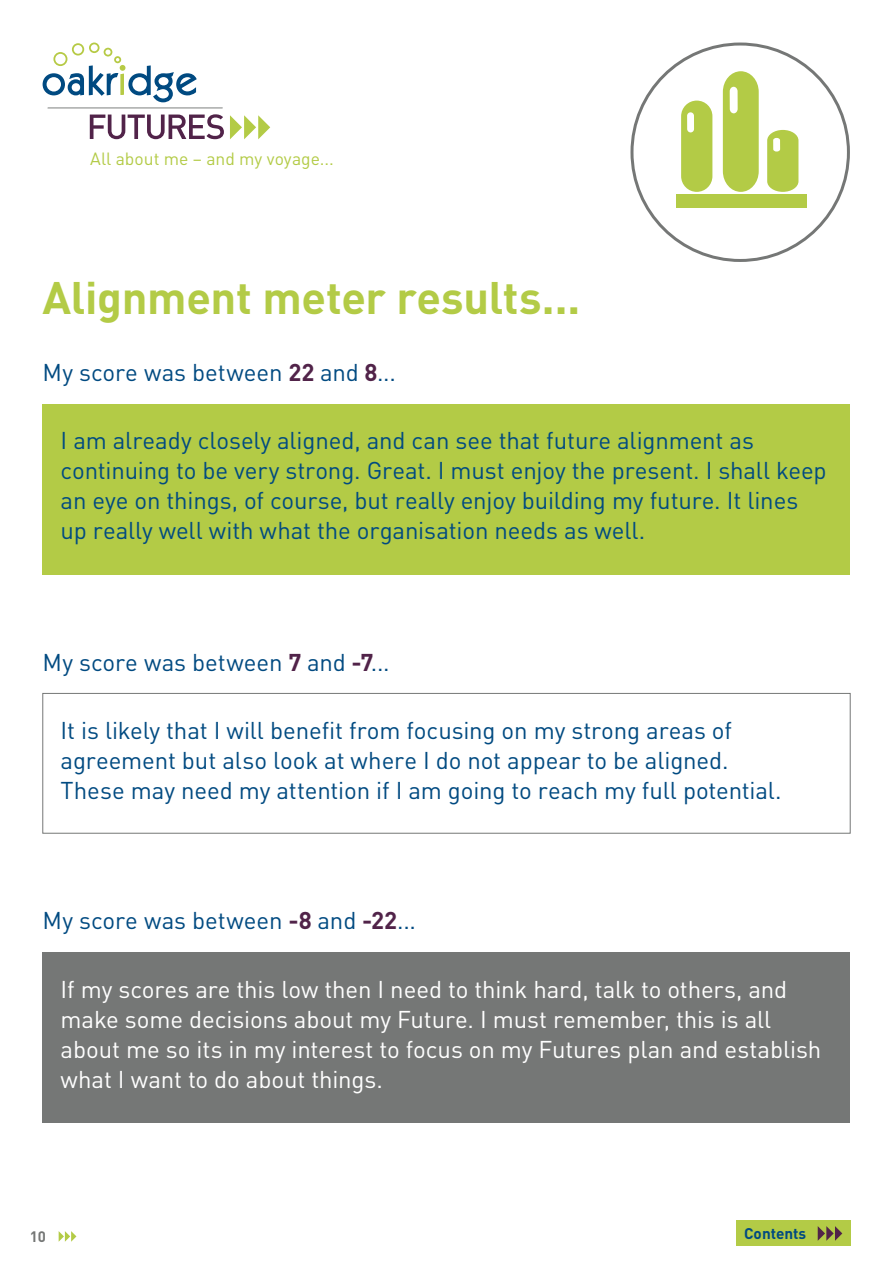
<style>
.page{position:relative;width:893px;height:1263px;background:#fff}
.page>*{position:absolute;margin:0;border:0;box-sizing:border-box;transform-origin:0 0}
.t1{font:700 45px "DIN";letter-spacing:-.01em;color:#b3cb46}
.t2{font:24px/30px "DIN";letter-spacing:-.005em;color:#004a81}
.t3{font:24px/30px "DIN";letter-spacing:-.005em;color:#fff}
.t4{font:17.55px "DIN";color:#b3cb46}
.t5{font:700 15.3px "DIN";color:#004a81}
.t6{font:700 15px "DIN Pro";color:#757776}
.s1{font-weight:700;color:#512349}
</style>
<div class="page">
<svg style="left:59px;top:1231px;width:17px;height:11px"></svg>
<div style="left:736px;top:1221px;width:114px;height:25px;background:#b3cb46"></div>
<svg style="left:818px;top:1226px;width:24px;height:15px"></svg>
<svg style="left:43px;top:43px;width:154px;height:60px"></svg>
<hr style="left:48px;top:107px;width:175px;height:1px;background:#757776">
<svg style="left:90px;top:114px;width:134px;height:25px"></svg>
<svg style="left:230px;top:115px;width:40px;height:24px"></svg>
<hr style="left:736px;top:1220px;width:114px;height:1px;background:#b3cb46">
<div style="left:43px;top:693px;width:807px;height:140px;border:1px solid #757776"></div>
<div style="left:43px;top:404px;width:807px;height:170px;background:#b3cb46"></div>
<div style="left:43px;top:952px;width:807px;height:170px;background:#757776"></div>
<svg style="left:681px;top:101px;width:31px;height:91px;background:#bbd15b"></svg>
<svg style="left:767px;top:130px;width:31px;height:62px;background:#bcd15c"></svg>
<svg style="left:723px;top:71px;width:36px;height:121px;background:#bcd15d"></svg>
<div style="left:677px;top:194px;width:130px;height:13px;background:#b3cb46"></div>
<p class="t4" style="left:90px;top:148px;width:245px">All about me – and my voyage...</p>
<p class="t1" style="left:43px;top:268px;width:539px">Alignment meter results...</p>
<p class="t2" style="left:43px;top:357px;width:355px">My score was between <span class="s1">22</span> and <span class="s1">8</span>...</p>
<p class="t2" style="left:61px;top:425px;width:768px">I am already closely aligned, and can see that future alignment as continuing to be very strong. Great. I must enjoy the present. I shall keep an eye on things, of course, but really enjoy building my future. It lines up really well with what the organisation needs as well.</p>
<p class="t2" style="left:43px;top:646px;width:349px">My score was between <span class="s1">7</span> and <span class="s1">-7</span>...</p>
<p class="t2" style="left:61px;top:715px;width:723px">It is likely that I will benefit from focusing on my strong areas of agreement but also look at where I do not appear to be aligned.<br>These may need my attention if I am going to reach my full potential.</p>
<p class="t2" style="left:43px;top:905px;width:375px">My score was between <span class="s1">-8</span> and <span class="s1">-22</span>...</p>
<p class="t3" style="left:61px;top:974px;width:762px">If my scores are this low then I need to think hard, talk to others, and make some decisions about my Future. I must remember, this is all about me so its in my interest to focus on my Futures plan and establish what I want to do about things.</p>
<p class="t6" style="left:30px;top:1224px;width:18px">10</p>
<p class="t5" style="left:744px;top:1223px;width:64px">Contents</p>
</div>
